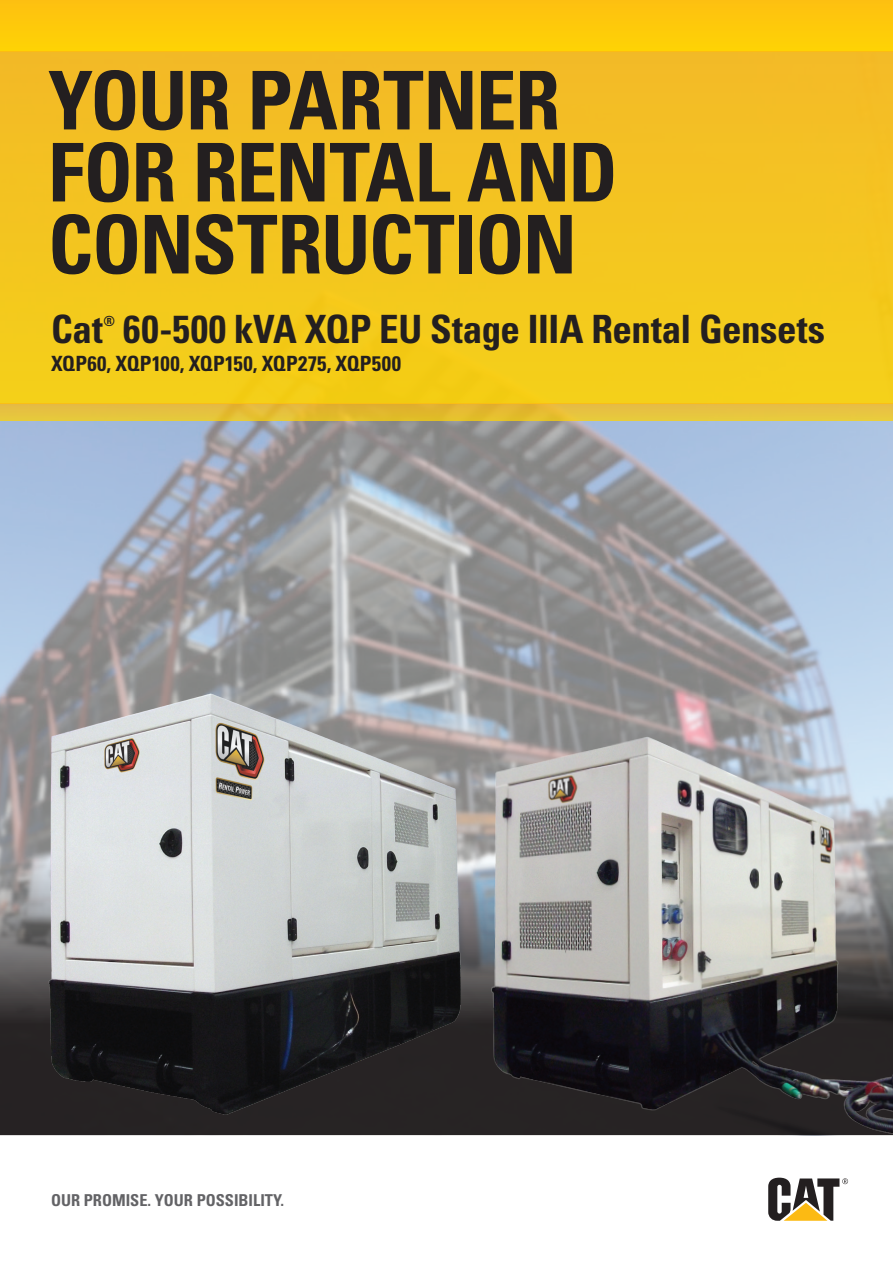
<style>
.page{position:relative;width:893px;height:1263px;background:#fff}
.page>*{position:absolute;margin:0;border:0;box-sizing:border-box;transform-origin:0 0}
.t1{font:700 condensed 81px/72px "Univers";letter-spacing:-.02em;color:#231f20}
.t2{font:700 condensed 39px "Univers";letter-spacing:-.01em;color:#231f20}
.t3{font:700 condensed 21px "Univers";letter-spacing:.01em;color:#231f20}
.t4{font:700 condensed 16.35px "Univers";color:#636366}
.t5{font:700 condensed 13.95px "Univers";color:#231f20}
</style>
<div class="page">
<img style="left:0;top:421px;width:893px;height:429px">
<svg style="left:768px;top:1177px;width:80px;height:44px"></svg>
<div style="left:0;top:0;width:893px;height:51px;background:#fec90b"></div>
<div style="left:0;top:51px;width:893px;height:353px;background:#f4c420"></div>
<svg style="left:0;top:404px;width:893px;height:17px;background:#e5bf39"></svg>
<svg style="left:0;top:850px;width:491px;height:285px;background:#494749"></svg>
<img style="left:491px;top:734px;width:402px;height:402px">
<img style="left:38px;top:689px;width:431px;height:431px">
<p class="t1" style="left:48px;top:64px;width:571px">YOUR PARTNER<br>FOR RENTAL AND<br>CONSTRUCTION</p>
<p class="t2" style="left:51px;top:305px;width:53px">Cat</p>
<p class="t5" style="left:104px;top:312px;width:13px">®</p>
<p class="t2" style="left:123px;top:305px;width:703px">60-500 kVA XQP EU Stage IIIA Rental Gensets</p>
<p class="t3" style="left:51px;top:351px;width:351px">XQP60, XQP100, XQP150, XQP275, XQP500</p>
<p class="t4" style="left:51px;top:1190px;width:235px">OUR PROMISE. YOUR POSSIBILITY.</p>
</div>
